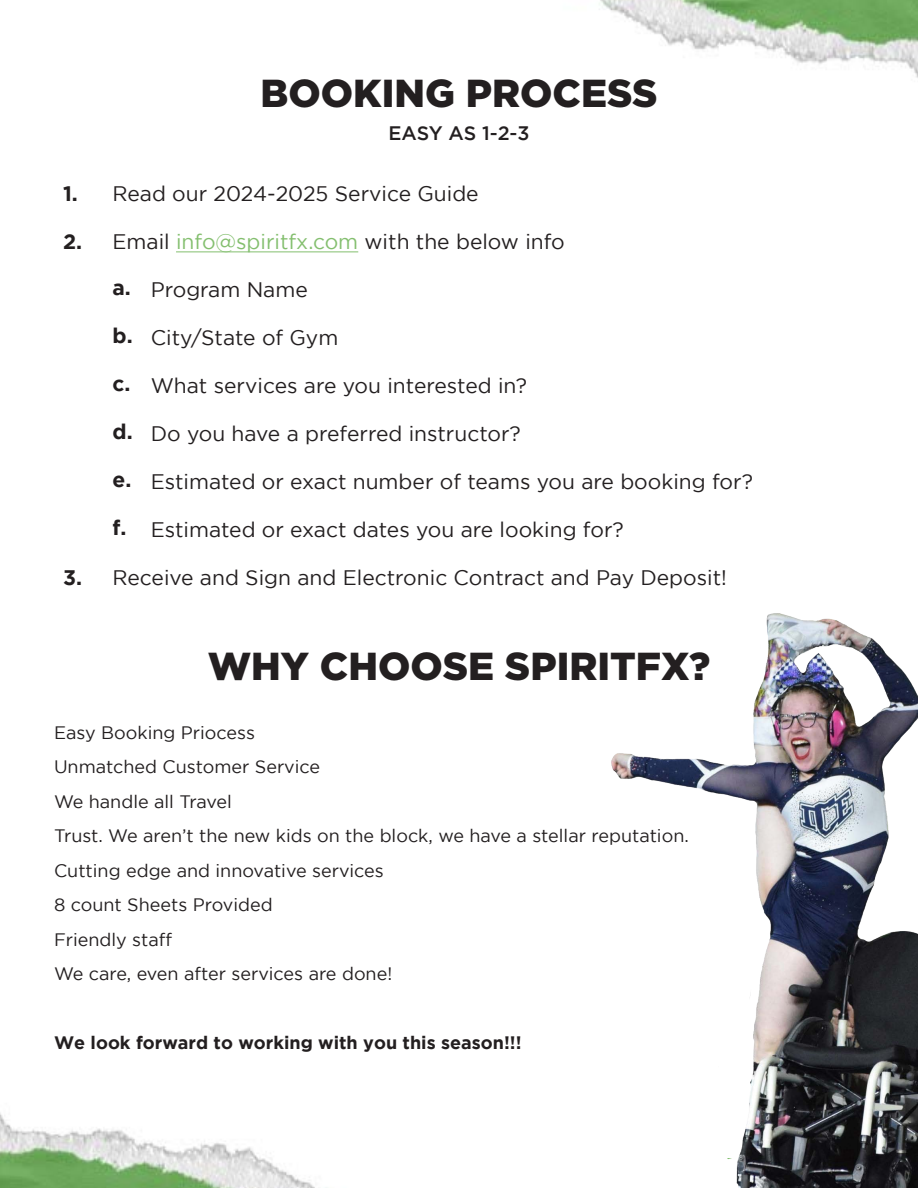
<style>
.page{position:relative;width:918px;height:1188px;background:#fff}
.page>*{position:absolute;margin:0;border:0;box-sizing:border-box;transform-origin:0 0}
.t1{font:900 39px "Gotham";color:#231f20}
.t2{font:21px "Gotham";color:#231f20}
.t3{font:700 21px "Gotham";color:#231f20}
.t4{font:500 19.5px "Gotham";letter-spacing:-.01em;color:#231f20}
.Body{font:18px "Gotham";color:#231f20}
.Body-2{font:700 18px "Gotham";color:#231f20}
.s1{color:#84bf6f}
</style>
<div class="page">
<img style="left:0;top:0;width:918px;height:1188px">
<img style="left:529px;top:513px;width:389px;height:675px">
<hr style="left:176px;top:252px;width:182px;height:1px;background:#84bf6f">
<p class="t3" style="left:63px;top:182px;width:16px">1.</p>
<p class="t3" style="left:63px;top:230px;width:21px">2.</p>
<p class="t3" style="left:63px;top:566px;width:21px">3.</p>
<p class="t1" style="left:261px;top:71px;width:398px">BOOKING PROCESS</p>
<p class="t4" style="left:389px;top:122px;width:142px">EASY AS 1-2-3</p>
<p class="t2" style="left:112px;top:182px;width:368px">Read our 2024-2025 Service Guide</p>
<p class="t2" style="left:112px;top:230px;width:454px">Email <span class="s1">info@spiritfx.com</span> with the below info</p>
<p class="t2" style="left:151px;top:278px;width:159px">Program Name</p>
<p class="t2" style="left:151px;top:326px;width:189px">City/State of Gym</p>
<p class="t2" style="left:151px;top:374px;width:378px">What services are you interested in?</p>
<p class="t2" style="left:151px;top:422px;width:372px">Do you have a preferred instructor?</p>
<p class="t2" style="left:151px;top:470px;width:604px">Estimated or exact number of teams you are booking for?</p>
<p class="t2" style="left:151px;top:518px;width:475px">Estimated or exact dates you are looking for?</p>
<p class="t2" style="left:112px;top:566px;width:616px">Receive and Sign and Electronic Contract and Pay Deposit!</p>
<p class="t3" style="left:112px;top:275px;width:20px">a.</p>
<p class="t3" style="left:112px;top:323px;width:22px">b.</p>
<p class="t3" style="left:112px;top:371px;width:19px">c.</p>
<p class="t3" style="left:112px;top:419px;width:22px">d.</p>
<p class="t3" style="left:112px;top:467px;width:20px">e.</p>
<p class="t3" style="left:112px;top:515px;width:16px">f.</p>
<p class="t1" style="left:208px;top:644px;width:504px">WHY CHOOSE SPIRITFX?</p>
<p class="Body" style="left:54px;top:723px;width:202px">Easy Booking Priocess</p>
<p class="Body" style="left:54px;top:757px;width:268px">Unmatched Customer Service</p>
<p class="Body" style="left:54px;top:792px;width:179px">We handle all Travel</p>
<p class="Body" style="left:54px;top:826px;width:636px">Trust. We aren’t the new kids on the block, we have a stellar reputation.</p>
<p class="Body" style="left:54px;top:861px;width:331px">Cutting edge and innovative services</p>
<p class="Body" style="left:54px;top:895px;width:220px">8 count Sheets Provided</p>
<p class="Body" style="left:54px;top:930px;width:119px">Friendly staff</p>
<p class="Body" style="left:54px;top:964px;width:340px">We care, even after services are done!</p>
<p class="Body-2" style="left:54px;top:1033px;width:469px">We look forward to working with you this season!!!</p>
</div>
